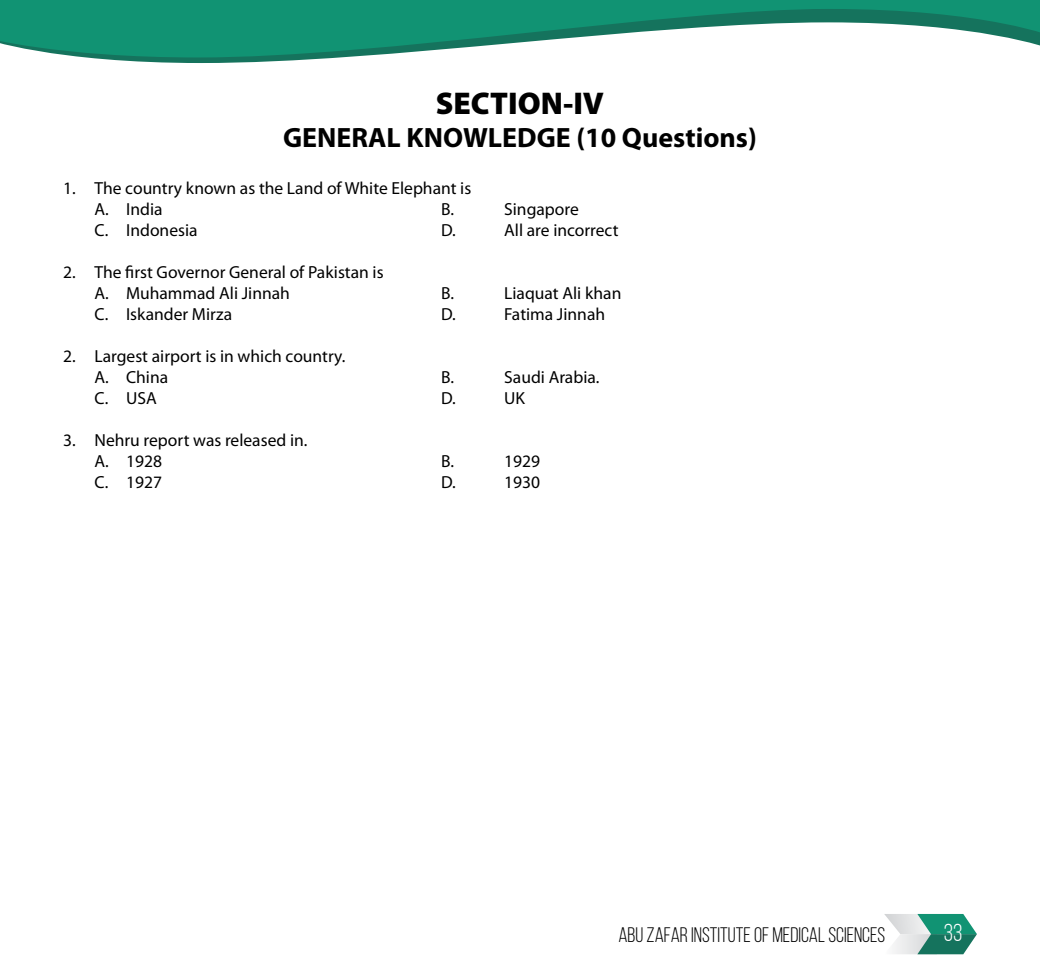
<style>
.page{position:relative;width:1040px;height:977px;background:#fff}
.page>*{position:absolute;margin:0;border:0;box-sizing:border-box;transform-origin:0 0}
.t1{font:900 31.5px "Myriad Pro";color:#000}
.t2{font:700 28px "Myriad Pro";color:#000}
.t3{font:24.5px "Bebas Neue";color:#fff}
.t4{font:21px "Bebas Neue";color:#000}
.t5{font:17.5px/21px "Myriad Pro";color:#000}
</style>
<div class="page">
<svg style="left:82px;top:57px;width:264px;height:6px;fill:#15735d"></svg>
<svg style="left:0;top:0;width:1040px;height:57px;fill:#119373"></svg>
<svg style="left:884px;top:914px;width:92px;height:40px"></svg>
<h1 class="t1" style="left:436px;top:85px;width:170px">SECTION-IV</h1>
<h2 class="t2" style="left:283px;top:120px;width:475px">GENERAL KNOWLEDGE (10 Questions)</h2>
<p class="t5" style="left:94px;top:177px;width:378px;text-indent:-32px">1. The country known as the Land of White Elephant is<br>A. India</p>
<p class="t5" style="left:441px;top:198px;width:14px">B.</p>
<p class="t5" style="left:504px;top:198px;width:76px">Singapore</p>
<p class="t5" style="left:94px;top:219px;width:104px">C. Indonesia</p>
<p class="t5" style="left:441px;top:219px;width:16px">D.</p>
<p class="t5" style="left:504px;top:219px;width:116px">All are incorrect</p>
<p class="t5" style="left:94px;top:261px;width:290px;text-indent:-32px">2. The first Governor General of Pakistan is<br>A. Muhammad Ali Jinnah</p>
<p class="t5" style="left:441px;top:282px;width:14px">B.</p>
<p class="t5" style="left:504px;top:282px;width:119px">Liaquat Ali khan</p>
<p class="t5" style="left:94px;top:303px;width:139px">C. Iskander Mirza</p>
<p class="t5" style="left:441px;top:303px;width:16px">D.</p>
<p class="t5" style="left:504px;top:303px;width:102px">Fatima Jinnah</p>
<p class="t5" style="left:94px;top:345px;width:252px;text-indent:-32px">2. Largest airport is in which country.<br>A. China</p>
<p class="t5" style="left:441px;top:366px;width:14px">B.</p>
<p class="t5" style="left:504px;top:366px;width:97px">Saudi Arabia.</p>
<p class="t5" style="left:94px;top:387px;width:64px">C. USA</p>
<p class="t5" style="left:441px;top:387px;width:16px">D.</p>
<p class="t5" style="left:504px;top:387px;width:22px">UK</p>
<p class="t5" style="left:94px;top:429px;width:214px;text-indent:-32px">3. Nehru report was released in.<br>A. 1928</p>
<p class="t5" style="left:441px;top:450px;width:14px">B.</p>
<p class="t5" style="left:504px;top:450px;width:37px">1929</p>
<p class="t5" style="left:94px;top:471px;width:69px">C. 1927</p>
<p class="t5" style="left:441px;top:471px;width:16px">D.</p>
<p class="t5" style="left:504px;top:471px;width:37px">1930</p>
<p class="t4" style="left:618px;top:923px;width:268px">ABU ZAFAR INSTITUTE OF MEDICAL SCIENCES</p>
<h3 class="t3" style="left:943px;top:919px;width:20px">33</h3>
</div>
